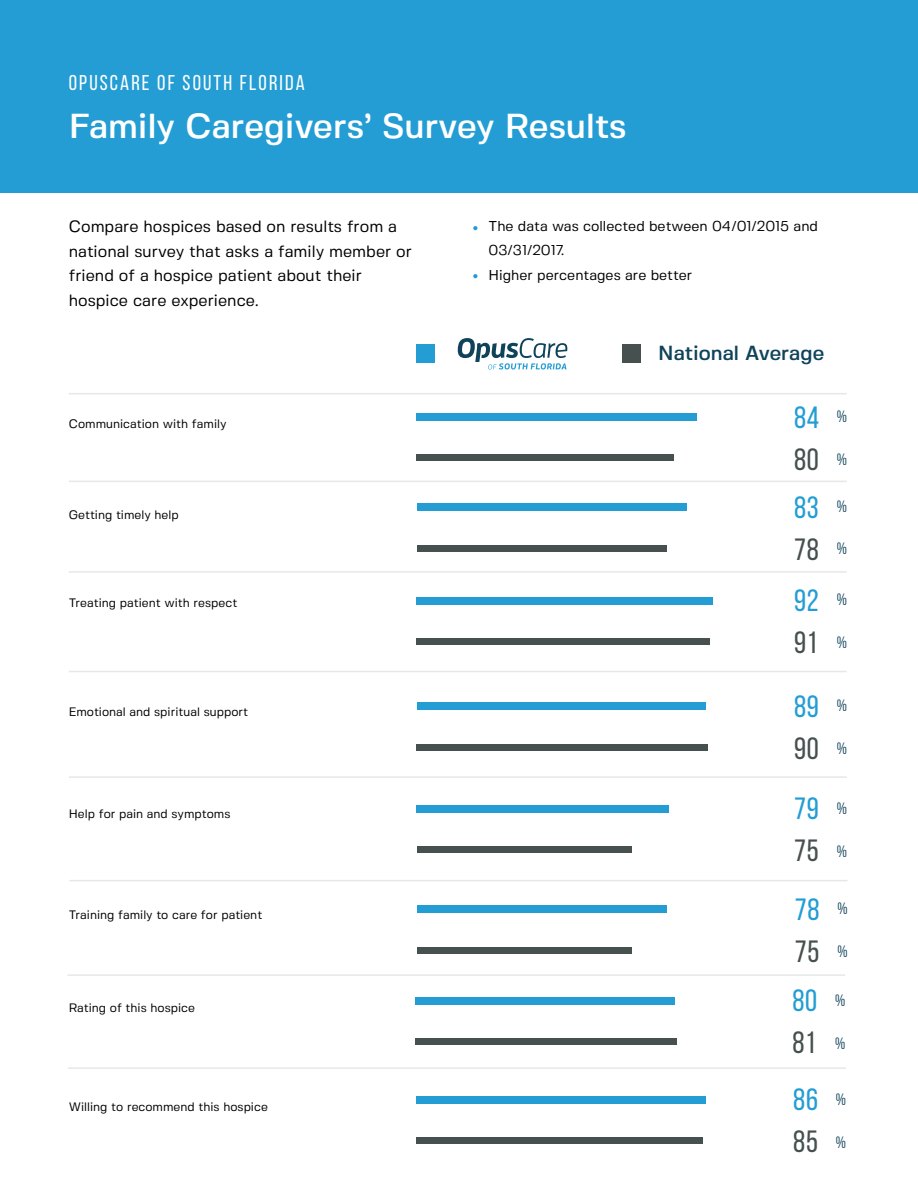
<style>
.page{position:relative;width:918px;height:1188px;background:#fff}
.page>*{position:absolute;margin:0;border:0;box-sizing:border-box;transform-origin:0 0}
.t1{font:500 34.65px "Fivo Sans";color:#fff}
.t2{font:30.75px/41.8px "Bebas Neue";letter-spacing:.025em;color:#239dd4}
.t3{font:30.75px "Bebas Neue";letter-spacing:.025em;color:#46514f}
.t4{font:21.45px "Bebas Neue";letter-spacing:.1em;color:#fff}
.t5{font:500 20.4px "Fivo Sans";color:#0f435a}
.t6{font:16.5px "Bebas Neue";color:#0f435a}
.t7{font:16.35px/24.5px "Fivo Sans";color:#000}
.t8{font:14.25px/24.5px "Fivo Sans";color:#000}
.t9{font:12.3px "Fivo Sans";color:#000}
.s1{color:#46514f}
</style>
<div class="page">
<div style="left:0;top:0;width:918px;height:193px;background:#239dd4"></div>
<hr style="left:69px;top:393px;width:778px;height:1px;background:#e6e7e8">
<hr style="left:69px;top:481px;width:778px;height:1px;background:#e6e7e8">
<hr style="left:69px;top:571px;width:778px;height:2px;background:#e6e7e8">
<svg style="left:458px;top:338px;width:109px;height:32px"></svg>
<div style="left:417px;top:413px;width:280px;height:8px;background:#239dd4"></div>
<div style="left:417px;top:454px;width:257px;height:7px;background:#46514f"></div>
<div style="left:417px;top:545px;width:250px;height:6px;background:#46514f"></div>
<div style="left:417px;top:344px;width:18px;height:18px;background:#239dd4"></div>
<div style="left:622px;top:344px;width:18px;height:18px;background:#46514f"></div>
<div style="left:417px;top:504px;width:269px;height:7px;background:#239dd4"></div>
<hr style="left:69px;top:671px;width:778px;height:1px;background:#e6e7e8">
<div style="left:417px;top:639px;width:293px;height:6px;background:#46514f"></div>
<div style="left:417px;top:597px;width:296px;height:7px;background:#239dd4"></div>
<hr style="left:69px;top:776px;width:778px;height:2px;background:#e6e7e8">
<div style="left:417px;top:744px;width:291px;height:6px;background:#46514f"></div>
<div style="left:417px;top:703px;width:289px;height:7px;background:#239dd4"></div>
<div style="left:417px;top:847px;width:214px;height:6px;background:#46514f"></div>
<svg style="left:473px;top:226px;width:4px;height:4px"></svg>
<svg style="left:473px;top:274px;width:4px;height:4px"></svg>
<div style="left:417px;top:805px;width:252px;height:7px;background:#239dd4"></div>
<hr style="left:69px;top:880px;width:778px;height:1px;background:#e6e7e8">
<div style="left:417px;top:947px;width:214px;height:6px;background:#46514f"></div>
<div style="left:417px;top:906px;width:250px;height:7px;background:#239dd4"></div>
<hr style="left:67px;top:974px;width:778px;height:2px;background:#e6e7e8">
<div style="left:415px;top:1039px;width:262px;height:6px;background:#46514f"></div>
<div style="left:415px;top:997px;width:260px;height:7px;background:#239dd4"></div>
<hr style="left:68px;top:1067px;width:778px;height:2px;background:#e6e7e8">
<div style="left:416px;top:1138px;width:287px;height:6px;background:#46514f"></div>
<div style="left:416px;top:1096px;width:290px;height:8px;background:#239dd4"></div>
<h3 class="t4" style="left:69px;top:71px;width:238px">OPUSCARE OF SOUTH FLORIDA</h3>
<h1 class="t1" style="left:69px;top:105px;width:559px">Family Caregivers’ Survey Results</h1>
<h3 class="t7" style="left:69px;top:214px;width:345px">Compare hospices based on results from a national survey that asks a family member or friend of a hospice patient about their hospice care experience.</h3>
<p class="t8" style="left:489px;top:213px;width:331px">The data was collected between 04/01/2015 and<br>03/31/2017.<br>Higher percentages are better</p>
<p class="t9" style="left:69px;top:416px;width:159px">Communication with family</p>
<p class="t9" style="left:69px;top:507px;width:111px">Getting timely help</p>
<p class="t9" style="left:69px;top:596px;width:170px">Treating patient with respect</p>
<p class="t9" style="left:69px;top:704px;width:181px">Emotional and spiritual support</p>
<p class="t9" style="left:69px;top:806px;width:163px">Help for pain and symptoms</p>
<p class="t9" style="left:69px;top:907px;width:195px">Training family to care for patient</p>
<p class="t9" style="left:69px;top:1000px;width:128px">Rating of this hospice</p>
<p class="t9" style="left:69px;top:1099px;width:201px">Willing to recommend this hospice</p>
<h3 class="t5" style="left:658px;top:340px;width:168px">National Average</h3>
<h2 class="t2" style="left:794px;top:396px;width:54px">84 <sup>%<br></sup><span class="s1">80</span> <sup>%</sup></h2>
<h2 class="t2" style="left:794px;top:486px;width:54px">83 <sup>%<br></sup><span class="s1">78</span> <sup>%</sup></h2>
<h2 class="t2" style="left:794px;top:579px;width:54px">92 <sup>%<br></sup><span class="s1">91</span> <sup>%</sup></h2>
<h2 class="t2" style="left:794px;top:685px;width:54px">89 <sup>%<br></sup><span class="s1">90</span> <sup>%</sup></h2>
<h2 class="t2" style="left:794px;top:788px;width:26px">79</h2>
<h2 class="t3" style="left:794px;top:834px;width:26px">75</h2>
<h2 class="t2" style="left:795px;top:888px;width:26px">78</h2>
<h2 class="t3" style="left:795px;top:935px;width:26px">75</h2>
<h2 class="t2" style="left:793px;top:980px;width:26px">80</h2>
<h2 class="t3" style="left:793px;top:1026px;width:25px">81</h2>
<h2 class="t2" style="left:793px;top:1079px;width:26px">86</h2>
<h2 class="t3" style="left:793px;top:1125px;width:26px">85</h2>
<h3 class="t6" style="left:837px;top:799px;width:12px">%</h3>
<h3 class="t6" style="left:837px;top:842px;width:12px">%</h3>
<h3 class="t6" style="left:837px;top:900px;width:12px">%</h3>
<h3 class="t6" style="left:837px;top:943px;width:12px">%</h3>
<h3 class="t6" style="left:835px;top:991px;width:12px">%</h3>
<h3 class="t6" style="left:835px;top:1034px;width:12px">%</h3>
<h3 class="t6" style="left:836px;top:1090px;width:12px">%</h3>
<h3 class="t6" style="left:836px;top:1133px;width:12px">%</h3>
</div>
